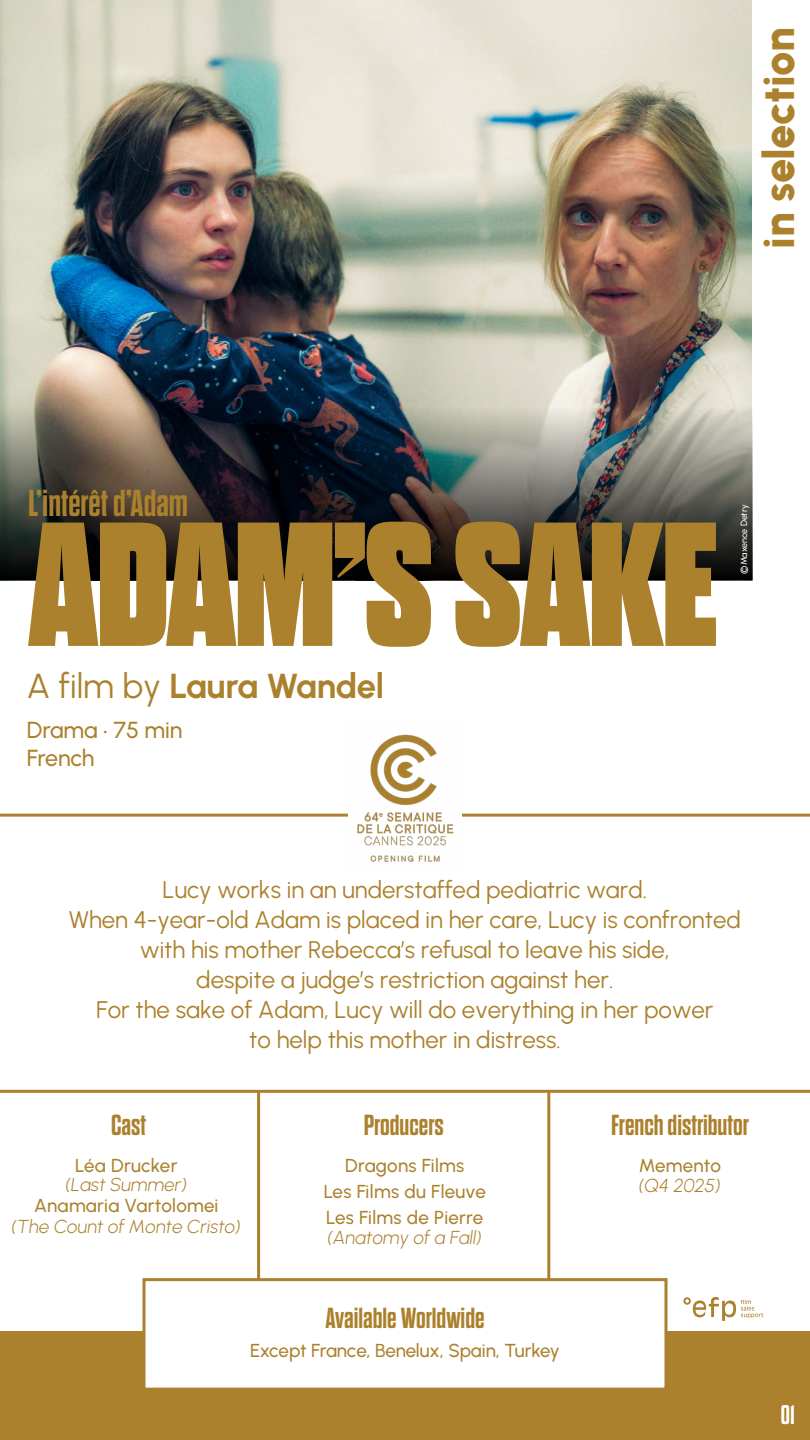
<style>
.page{position:relative;width:810px;height:1440px;background:#fff}
.page>*{position:absolute;margin:0;border:0;box-sizing:border-box;transform-origin:0 0}
.t1{font:800 176.25px "Dharma Gothic E";letter-spacing:-.01em;color:#ab812d}
.t2{font:900 43.5px "Urbanist";letter-spacing:-.01em;color:#ab812d}
.t3{font:700 37.5px "Dharma Gothic E";color:#ab812d}
.t4{font:700 34.65px "Urbanist";letter-spacing:-.01em;color:#ab812d}
.t5{font:700 29.03px "Dharma Gothic E";color:#ab812d}
.t6{font:700 26.92px "Dharma Gothic E";color:#fff}
.t7{font:24px/30px "Urbanist";color:#ab812d;text-align:center}
.t8{font:500 23.17px/27.8px "Urbanist";letter-spacing:-.005em;color:#ab812d}
.t9{font:500 18.75px/26.2px "Urbanist";letter-spacing:.01em;color:#ab812d;text-align:center}
.t10{font:italic 18.75px "Urbanist";color:#ab812d}
.t11{font:500 18.75px "Urbanist";letter-spacing:-.01em;color:#ab812d}
.t12{font:500 9px "Urbanist";letter-spacing:-.01em;color:#fff}
.s1{font-weight:400}
</style>
<div class="page">
<div style="left:0;top:1331px;width:810px;height:109px;background:#ab812d"></div>
<img style="left:0;top:0;width:752px;height:408px">
<hr style="left:547px;top:1090px;width:3px;height:227px;background:#ab812d">
<hr style="left:257px;top:1091px;width:3px;height:226px;background:#ab812d">
<img style="left:0;top:408px;width:753px;height:172px">
<hr style="left:0;top:1090px;width:810px;height:3px;background:#ab812d">
<div style="left:142px;top:1278px;width:526px;height:113px;background:#fff;border:3px solid #ab812d"></div>
<hr style="left:0;top:814px;width:810px;height:3px;background:#ab812d">
<svg style="left:683px;top:1297px;width:80px;height:24px"></svg>
<img style="left:348px;top:734px;width:114px;height:128px">
<h2 class="t2" style="left:748px;top:249px;width:223px;rotate:-90deg">in selection</h2>
<h3 class="t3" style="left:28px;top:484px;width:162px">L’intérêt d’Adam</h3>
<h1 class="t1" style="left:28px;top:492px;width:691px">ADAM’S SAKE</h1>
<h3 class="t4" style="left:27px;top:662px;width:359px"><span class="s1">A film by</span> Laura Wandel</h3>
<p class="t8" style="left:27px;top:715px;width:157px">Drama <sup>.</sup> 75 min<br>French</p>
<p class="t12" style="left:738px;top:574px;width:71px;rotate:-90deg">©Maxence Detry</p>
<p class="t7" style="left:69px;top:874px;width:674px">Lucy works in an understaffed pediatric ward.<br>When 4-year-old Adam is placed in her care, Lucy is confronted with his mother Rebecca’s refusal to leave his side,<br>despite a judge’s restriction against her.<br>For the sake of Adam, Lucy will do everything in her power<br>to help this mother in distress.</p>
<p class="t5" style="left:111px;top:1110px;width:37px">Cast</p>
<p class="t9" style="left:75px;top:1151px;width:104px">Léa Drucker</p>
<p class="t10" style="left:66px;top:1172px;width:123px">(Last Summer)</p>
<p class="t9" style="left:34px;top:1192px;width:186px">Anamaria Vartolomei</p>
<p class="t10" style="left:12px;top:1214px;width:231px">(The Count of Monte Cristo)</p>
<p class="t5" style="left:364px;top:1110px;width:82px">Producers</p>
<p class="t5" style="left:611px;top:1110px;width:139px">French distributor</p>
<p class="t9" style="left:324px;top:1151px;width:164px">Dragons Films<br>Les Films du Fleuve<br>Les Films de Pierre</p>
<p class="t10" style="left:328px;top:1225px;width:156px">(Anatomy of a Fall)</p>
<p class="t9" style="left:639px;top:1151px;width:84px">Memento</p>
<p class="t10" style="left:639px;top:1173px;width:83px">(Q4 2025)</p>
<p class="t5" style="left:325px;top:1304px;width:161px">Available Worldwide</p>
<p class="t11" style="left:250px;top:1338px;width:311px">Except France, Benelux, Spain, Turkey</p>
<p class="t6" style="left:781px;top:1401px;width:15px">01</p>
</div>
